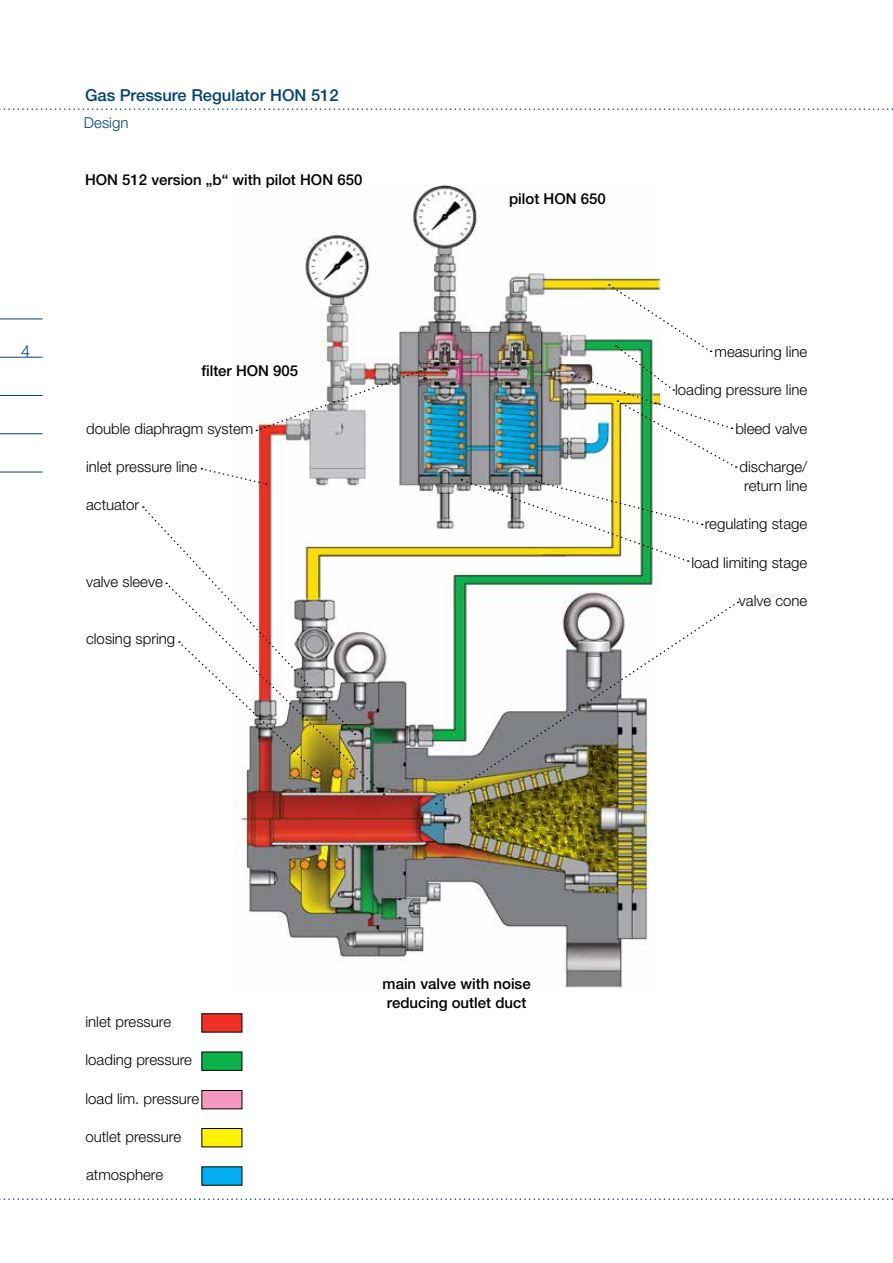
<style>
.page{position:relative;width:893px;height:1263px;background:#fff}
.page>*{position:absolute;margin:0;border:0;box-sizing:border-box;transform-origin:0 0}
.t1{font:500 16.5px "Helvetica Neue LTW1 G";color:#00427a}
.t2{font:300 16.5px "Helvetica Neue LTW1 G";color:#00427a}
.t3{font:300 15px/19.2px "Helvetica Neue LTW1 G";color:#000;text-align:center}
.t4{font:500 15px/19.2px "Helvetica Neue LTW1 G";color:#000}
.t5{font:300 15px "Helvetica Neue LTW1 G";color:#00427a}
</style>
<div class="page">
<hr style="left:0;top:319px;width:43px;height:1px;background:#00427a">
<hr style="left:0;top:357px;width:43px;height:1px;background:#00427a">
<hr style="left:0;top:395px;width:43px;height:1px;background:#00427a">
<hr style="left:0;top:433px;width:43px;height:1px;background:#00427a">
<hr style="left:0;top:472px;width:43px;height:1px;background:#00427a">
<svg style="left:0;top:108px;width:893px;height:2px"></svg>
<svg style="left:0;top:1198px;width:893px;height:2px"></svg>
<img style="left:234px;top:185px;width:426px;height:803px">
<img style="left:256px;top:364px;width:182px;height:67px">
<svg style="left:201px;top:468px;width:66px;height:17px"></svg>
<svg style="left:145px;top:508px;width:210px;height:77px"></svg>
<img style="left:167px;top:584px;width:217px;height:211px">
<svg style="left:179px;top:641px;width:139px;height:132px"></svg>
<svg style="left:571px;top:284px;width:166px;height:184px"></svg>
<svg style="left:461px;top:479px;width:242px;height:83px"></svg>
<svg style="left:436px;top:603px;width:299px;height:201px"></svg>
<div style="left:201px;top:1013px;width:41px;height:19px;background:#ee3124"></div>
<div style="left:201px;top:1051px;width:41px;height:20px;background:#0db14b;border:1px solid #000"></div>
<div style="left:201px;top:1090px;width:41px;height:19px;background:#f498c0;border:1px solid #000"></div>
<div style="left:201px;top:1128px;width:41px;height:19px;background:#fff200;border:1px solid #000"></div>
<div style="left:201px;top:1166px;width:41px;height:19px;background:#00aeef"></div>
<p class="t1" style="left:85px;top:85px;width:255px">gas pressure regulator HON 512</p>
<p class="t5" style="left:84px;top:113px;width:46px">Design</p>
<p class="t4" style="left:85px;top:170px;width:12px">HON</p>
<p class="t4" style="left:122px;top:170px;width:190px">512 version „b“ with pilot HON</p>
<p class="t4" style="left:337px;top:170px;width:27px">650</p>
<p class="t2" style="left:21px;top:341px;width:11px">4</p>
<p class="t4" style="left:201px;top:361px;width:46px">filter HON</p>
<p class="t4" style="left:273px;top:361px;width:27px">905</p>
<p class="t3" style="left:86px;top:419px;width:169px">double diaphragm system</p>
<p class="t3" style="left:86px;top:457px;width:113px">inlet pressure line</p>
<p class="t3" style="left:86px;top:495px;width:55px">actuator</p>
<p class="t3" style="left:86px;top:572px;width:78px">valve sleeve</p>
<p class="t3" style="left:86px;top:629px;width:91px">closing spring</p>
<p class="t4" style="left:509px;top:189px;width:46px">pilot HON</p>
<p class="t4" style="left:581px;top:189px;width:27px">650</p>
<p class="t3" style="left:714px;top:342px;width:94px">measuring line</p>
<p class="t3" style="left:675px;top:380px;width:134px">loading pressure line</p>
<p class="t3" style="left:735px;top:419px;width:73px">bleed valve</p>
<p class="t3" style="left:739px;top:457px;width:69px">discharge/ return line</p>
<p class="t3" style="left:705px;top:514px;width:104px">regulating stage</p>
<p class="t3" style="left:691px;top:553px;width:117px">load limiting stage</p>
<p class="t3" style="left:739px;top:591px;width:70px">valve cone</p>
<p class="t3" style="left:85px;top:1012px;width:87px">inlet pressure</p>
<p class="t3" style="left:85px;top:1050px;width:108px">loading pressure</p>
<p class="t3" style="left:85px;top:1088px;width:115px">load lim. pressure</p>
<p class="t3" style="left:85px;top:1127px;width:97px">outlet pressure</p>
<p class="t3" style="left:86px;top:1165px;width:79px">atmosphere</p>
<p class="t4" style="left:383px;top:974px;width:150px">main valve with noise reducing outlet duct</p>
</div>
